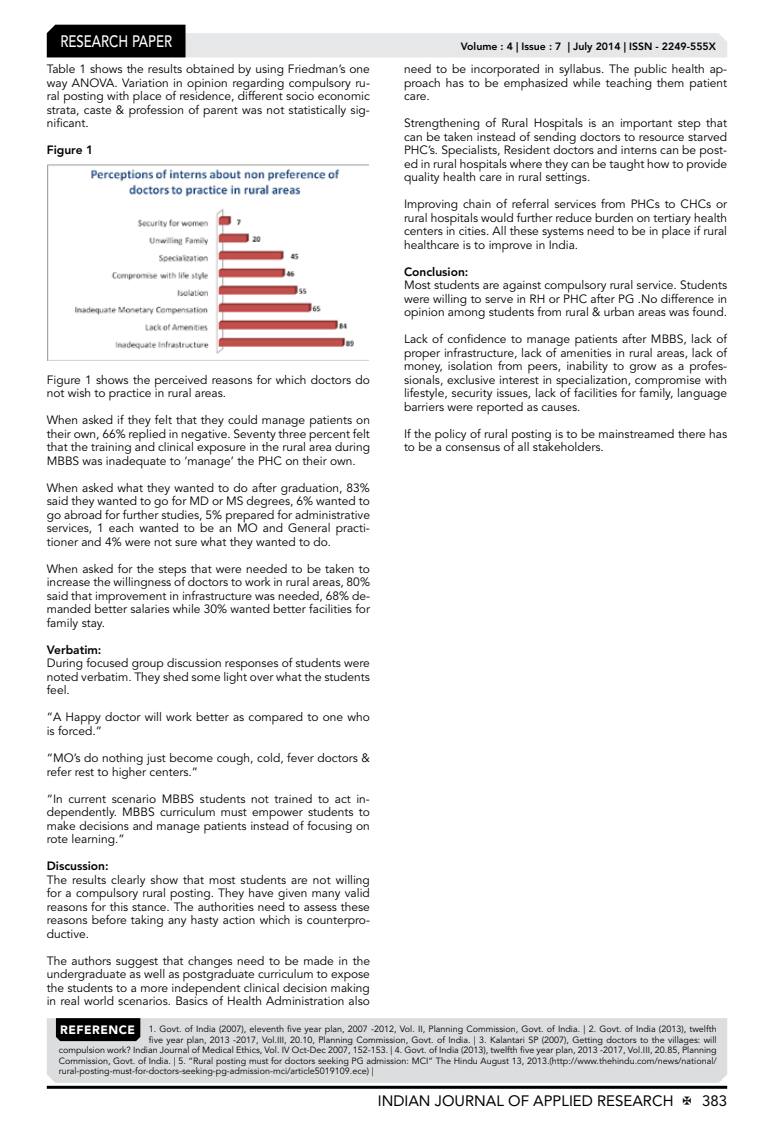
<style>
.page{position:relative;width:774px;height:1136px;background:#fff}
.page>*{position:absolute;margin:0;border:0;box-sizing:border-box;transform-origin:0 0}
.t1{font:500 16.5px "Avenir LT Std";color:#fff;scale:.8 1}
.t2{font:15px "Avenir LT Std";color:#000}
.t3{font:12px/13.5px "Avenir LT Std";color:#000;text-align:justify}
.t4{font:800 12px "Avenir LT Std";color:#000}
.t5{font:800 10.5px "Avenir LT Std";color:#000}
.t6{font:9px "Avenir LT Std";color:#000}
.s1{font-weight:900;font-size:12px;color:#fff}
</style>
<div class="page">
<hr style="left:47px;top:1085px;width:680px;height:3px;background:#000">
<svg style="left:47px;top:25px;width:680px;height:32px"></svg>
<img style="left:47px;top:165px;width:322px;height:195px">
<div style="left:47px;top:1018px;width:680px;height:64px;background:#dcddde"></div>
<div style="left:56px;top:1018px;width:84px;height:22px;background:#000"></div>
<h1 class="t1" style="left:60px;top:32px;width:139px">RESEARCH PAPER</h1>
<p class="t3" style="left:47px;top:62px;width:325px">Table 1 shows the results obtained by using Friedman’s one way ANOVA. Variation in opinion regarding compulsory ru&shy;ral posting with place of residence, different socio economic strata, caste &amp; profession of parent was not statistically sig&shy;nificant.</p>
<p class="t4" style="left:47px;top:143px;width:48px">Figure 1</p>
<p class="t3" style="left:47px;top:373px;width:325px">Figure 1 shows the perceived reasons for which doctors do not wish to practice in rural areas.</p>
<p class="t3" style="left:47px;top:413px;width:325px">When asked if they felt that they could manage patients on their own, 66% replied in negative. Seventy three percent felt that the training and clinical exposure in the rural area during MBBS was inadequate to ‘manage’ the PHC on their own.</p>
<p class="t3" style="left:47px;top:481px;width:325px">When asked what they wanted to do after graduation, 83% said they wanted to go for MD or MS degrees, 6% wanted to go abroad for further studies, 5% prepared for administrative services, 1 each wanted to be an MO and General practi&shy;tioner and 4% were not sure what they wanted to do.</p>
<p class="t3" style="left:47px;top:562px;width:325px">When asked for the steps that were needed to be taken to increase the willingness of doctors to work in rural areas, 80% said that improvement in infrastructure was needed, 68% de&shy;manded better salaries while 30% wanted better facilities for family stay.</p>
<p class="t4" style="left:47px;top:642px;width:56px">Verbatim:</p>
<p class="t3" style="left:47px;top:656px;width:325px">During focused group discussion responses of students were noted verbatim. They shed some light over what the students feel.</p>
<p class="t3" style="left:47px;top:710px;width:325px">“A Happy doctor will work better as compared to one who is forced.”</p>
<p class="t3" style="left:47px;top:751px;width:325px">“MO’s do nothing just become cough, cold, fever doctors &amp; refer rest to higher centers.”</p>
<p class="t3" style="left:47px;top:791px;width:325px">“In current scenario MBBS students not trained to act in&shy;dependently. MBBS curriculum must empower students to make decisions and manage patients instead of focusing on rote learning.”</p>
<p class="t4" style="left:47px;top:858px;width:63px">Discussion:</p>
<p class="t3" style="left:47px;top:872px;width:325px">The results clearly show that most students are not willing for a compulsory rural posting. They have given many valid reasons for this stance. The authorities need to assess these reasons before taking any hasty action which is counterpro&shy;ductive.</p>
<p class="t3" style="left:47px;top:953px;width:325px">The authors suggest that changes need to be made in the undergraduate as well as postgraduate curriculum to expose the students to a more independent clinical decision making in real world scenarios. Basics of Health Administration also</p>
<p class="t5" style="left:461px;top:41px;width:257px">Volume : 4 | Issue : 7 | July 2014 | ISSN - 2249-555X</p>
<p class="t3" style="left:404px;top:62px;width:325px">need to be incorporated in syllabus. The public health ap&shy;proach has to be emphasized while teaching them patient care.</p>
<p class="t3" style="left:404px;top:116px;width:325px">Strengthening of Rural Hospitals is an important step that can be taken instead of sending doctors to resource starved PHC’s. Specialists, Resident doctors and interns can be post&shy;ed in rural hospitals where they can be taught how to provide quality health care in rural settings.</p>
<p class="t3" style="left:404px;top:197px;width:325px">Improving chain of referral services from PHCs to CHCs or rural hospitals would further reduce burden on tertiary health centers in cities. All these systems need to be in place if rural healthcare is to improve in India.</p>
<p class="t4" style="left:404px;top:264px;width:66px">Conclusion:</p>
<p class="t3" style="left:404px;top:278px;width:325px">Most students are against compulsory rural service. Students were willing to serve in RH or PHC after PG .No difference in opinion among students from rural &amp; urban areas was found.</p>
<p class="t3" style="left:404px;top:332px;width:325px">Lack of confidence to manage patients after MBBS, lack of proper infrastructure, lack of amenities in rural areas, lack of money, isolation from peers, inability to grow as a profes&shy;sionals, exclusive interest in specialization, compromise with lifestyle, security issues, lack of facilities for family, language barriers were reported as causes.</p>
<p class="t3" style="left:404px;top:427px;width:325px">If the policy of rural posting is to be mainstreamed there has to be a consensus of all stakeholders.</p>
<p class="t6" style="left:60px;top:1023px;width:658px"><span class="s1">REFERENCE</span> 1. Govt. of India (2007), eleventh five year plan, 2007 -2012, Vol. II, Planning Commission, Govt. of India. | 2. Govt. of India (2013), twelfth</p>
<p class="t6" style="left:149px;top:1034px;width:569px">five year plan, 2013 -2017, Vol.III, 20.10, Planning Commission, Govt. of India. | 3. Kalantari SP (2007), Getting doctors to the villages: will</p>
<p class="t6" style="left:59px;top:1044px;width:659px">compulsion work? Indian Journal of Medical Ethics, Vol. IV Oct-Dec 2007, 152-153. | 4. Govt. of India (2013), twelfth five year plan, 2013 -2017, Vol.III, 20.85, Planning</p>
<p class="t6" style="left:59px;top:1055px;width:660px">Commission, Govt. of India. | 5. “Rural posting must for doctors seeking PG admission: MCI” The Hindu August 13, 2013.(http://www.thehindu.com/news/national/</p>
<p class="t6" style="left:59px;top:1065px;width:316px">rural-posting-must-for-doctors-seeking-pg-admission-mci/article5019109.ece) |</p>
<p class="t2" style="left:378px;top:1091px;width:297px">INDIAN JOURNAL OF APPLIED RESEARCH</p>
<p class="t2" style="left:702px;top:1091px;width:27px">383</p>
</div>
